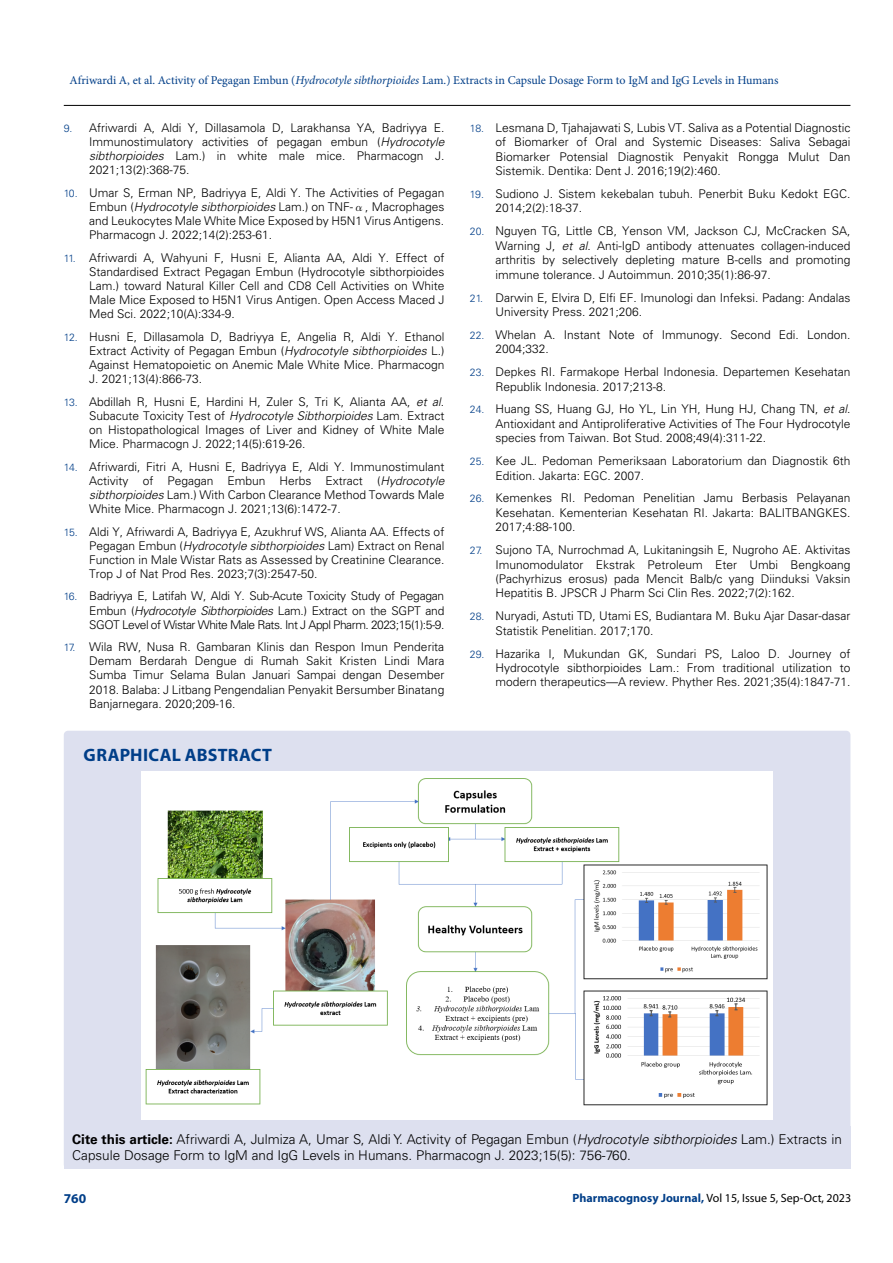
<style>
.page{position:relative;width:893px;height:1263px;background:#fff}
.page>*{position:absolute;margin:0;border:0;box-sizing:border-box;transform-origin:0 0}
.t1{font:700 18px "Myriad Pro";letter-spacing:.015em;color:#003e88}
.t2{font:300 13.5px/16.2px "Univers LT Std";color:#000}
.t3{font:700 13.5px "Myriad Pro";color:#003e88}
.t4{font:300 12px/14.1px "Univers LT Std";color:#000;text-align:justify}
.t5{font:12px "Minion Pro";color:#003e88}
.t6{font:12px "Myriad Pro";color:#000}
.s1{font-style:italic}
.s2{font-size:10.5px;color:#003e88}
.s3{font-family:"MS Mincho";font-weight:400}
.s4{font-weight:700}
.s5{font-weight:700;color:#003e88}
</style>
<div class="page">
<hr style="left:64px;top:105px;width:786px;height:1px;background:#000">
<div style="left:64px;top:731px;width:786px;height:438px;background:#dde0ef;border-radius:4px"></div>
<img style="left:142px;top:772px;width:630px;height:347px">
<p class="t5" style="left:69px;top:72px;width:710px">Afriwardi A, et al. Activity of Pegagan Embun (<span class="s1">Hydrocotyle sibthorpioides</span> Lam.) Extracts in Capsule Dosage Form to IgM and IgG Levels in Humans</p>
<p class="t4" style="left:89px;top:121px;width:357px;text-indent:-26px"><span class="s2">9.</span> Afriwardi A, Aldi Y, Dillasamola D, Larakhansa YA, Badriyya E.<br>Immunostimulatory activities of pegagan embun (<span class="s1">Hydrocotyle sibthorpioides</span> Lam.) in white male mice. Pharmacogn J.<br>2021;13(2):368-75.</p>
<p class="t4" style="left:89px;top:186px;width:357px;text-indent:-26px"><span class="s2">10.</span> Umar S, Erman NP, Badriyya E, Aldi Y. The Activities of Pegagan Embun (<span class="s1">Hydrocotyle sibthorpioides</span> Lam.) on TNF-<span class="s3">α</span>, Macrophages and Leukocytes Male White Mice Exposed by H5N1 Virus Antigens.<br>Pharmacogn J. 2022;14(2):253-61.</p>
<p class="t4" style="left:89px;top:250px;width:357px;text-indent:-26px"><span class="s2">11.</span> Afriwardi A, Wahyuni F, Husni E, Alianta AA, Aldi Y. Effect of Standardised Extract Pegagan Embun (Hydrocotyle sibthorpioides Lam.) toward Natural Killer Cell and CD8 Cell Activities on White Male Mice Exposed to H5N1 Virus Antigen. Open Access Maced J Med Sci. 2022;10(A):334-9.</p>
<p class="t4" style="left:89px;top:329px;width:357px;text-indent:-26px"><span class="s2">12.</span> Husni E, Dillasamola D, Badriyya E, Angelia R, Aldi Y. Ethanol Extract Activity of Pegagan Embun (<span class="s1">Hydrocotyle sibthorpioides</span> L.)<br>Against Hematopoietic on Anemic Male White Mice. Pharmacogn J. 2021;13(4):866-73.</p>
<p class="t4" style="left:89px;top:394px;width:357px;text-indent:-26px"><span class="s2">13.</span> Abdillah R, Husni E, Hardini H, Zuler S, Tri K, Alianta AA, <span class="s1">et al</span>.<br>Subacute Toxicity Test of <span class="s1">Hydrocotyle Sibthorpioides</span> Lam. Extract on Histopathological Images of Liver and Kidney of White Male Mice. Pharmacogn J. 2022;14(5):619-26.</p>
<p class="t4" style="left:89px;top:459px;width:357px;text-indent:-26px"><span class="s2">14.</span> Afriwardi, Fitri A, Husni E, Badriyya E, Aldi Y. Immunostimulant Activity of Pegagan Embun Herbs Extract (<span class="s1">Hydrocotyle sibthorpioides</span> Lam.) With Carbon Clearance Method Towards Male White Mice. Pharmacogn J. 2021;13(6):1472-7.</p>
<p class="t4" style="left:89px;top:524px;width:357px;text-indent:-26px"><span class="s2">15.</span> Aldi Y, Afriwardi A, Badriyya E, Azukhruf WS, Alianta AA. Effects of Pegagan Embun (<span class="s1">Hydrocotyle sibthorpioides</span> Lam) Extract on Renal Function in Male Wistar Rats as Assessed by Creatinine Clearance.<br>Trop J of Nat Prod Res. 2023;7(3):2547-50.</p>
<p class="t4" style="left:89px;top:589px;width:357px;text-indent:-26px"><span class="s2">16.</span> Badriyya E, Latifah W, Aldi Y. Sub-Acute Toxicity Study of Pegagan Embun (<span class="s1">Hydrocotyle Sibthorpioides</span> Lam.) Extract on the SGPT and SGOT Level of Wistar White Male Rats. Int J Appl Pharm. 2023;15(1):5-9.</p>
<p class="t4" style="left:89px;top:640px;width:357px;text-indent:-26px"><span class="s2">17.</span> Wila RW, Nusa R. Gambaran Klinis dan Respon Imun Penderita Demam Berdarah Dengue di Rumah Sakit Kristen Lindi Mara Sumba Timur Selama Bulan Januari Sampai dengan Desember 2018. Balaba: J Litbang Pengendalian Penyakit Bersumber Binatang Banjarnegara. 2020;209-16.</p>
<p class="t4" style="left:495px;top:121px;width:357px;text-indent:-26px"><span class="s2">18.</span> Lesmana D, Tjahajawati S, Lubis VT. Saliva as a Potential Diagnostic of Biomarker of Oral and Systemic Diseases: Saliva Sebagai Biomarker Potensial Diagnostik Penyakit Rongga Mulut Dan Sistemik. Dentika: Dent J. 2016;19(2):460.</p>
<p class="t4" style="left:495px;top:187px;width:357px;text-indent:-26px"><span class="s2">19.</span> Sudiono J. Sistem kekebalan tubuh. Penerbit Buku Kedokt EGC.<br>2014;2(2):18-37.</p>
<p class="t4" style="left:495px;top:224px;width:357px;text-indent:-26px"><span class="s2">20.</span> Nguyen TG, Little CB, Yenson VM, Jackson CJ, McCracken SA, Warning J, <span class="s1">et al</span>. Anti-IgD antibody attenuates collagen-induced arthritis by selectively depleting mature B-cells and promoting immune tolerance. J Autoimmun. 2010;35(1):86-97.</p>
<p class="t4" style="left:495px;top:290px;width:357px;text-indent:-26px"><span class="s2">21.</span> Darwin E, Elvira D, Elfi EF. Imunologi dan Infeksi. Padang: Andalas<br>University Press. 2021;206.</p>
<p class="t4" style="left:495px;top:327px;width:357px;text-indent:-26px"><span class="s2">22.</span> Whelan A. Instant Note of Immunogy. Second Edi. London.<br>2004;332.</p>
<p class="t4" style="left:495px;top:365px;width:357px;text-indent:-26px"><span class="s2">23.</span> Depkes RI. Farmakope Herbal Indonesia. Departemen Kesehatan<br>Republik Indonesia. 2017;213-8.</p>
<p class="t4" style="left:495px;top:402px;width:357px;text-indent:-26px"><span class="s2">24.</span> Huang SS, Huang GJ, Ho YL, Lin YH, Hung HJ, Chang TN, <span class="s1">et al</span>.<br>Antioxidant and Antiproliferative Activities of The Four Hydrocotyle species from Taiwan. Bot Stud. 2008;49(4):311-22.</p>
<p class="t4" style="left:495px;top:454px;width:357px;text-indent:-26px"><span class="s2">25.</span> Kee JL. Pedoman Pemeriksaan Laboratorium dan Diagnostik 6th<br>Edition. Jakarta: EGC. 2007.</p>
<p class="t4" style="left:495px;top:491px;width:357px;text-indent:-26px"><span class="s2">26.</span> Kemenkes RI. Pedoman Penelitian Jamu Berbasis Pelayanan Kesehatan. Kementerian Kesehatan RI. Jakarta: BALITBANGKES.<br>2017;4:88-100.</p>
<p class="t4" style="left:495px;top:543px;width:357px;text-indent:-26px"><span class="s2">27.</span> Sujono TA, Nurrochmad A, Lukitaningsih E, Nugroho AE. Aktivitas Imunomodulator Ekstrak Petroleum Eter Umbi Bengkoang (Pachyrhizus erosus) pada Mencit Balb/c yang Diinduksi Vaksin Hepatitis B. JPSCR J Pharm Sci Clin Res. 2022;7(2):162.</p>
<p class="t4" style="left:495px;top:609px;width:357px;text-indent:-26px"><span class="s2">28.</span> Nuryadi, Astuti TD, Utami ES, Budiantara M. Buku Ajar Dasar-dasar<br>Statistik Penelitian. 2017;170.</p>
<p class="t4" style="left:495px;top:646px;width:357px;text-indent:-26px"><span class="s2">29.</span> Hazarika I, Mukundan GK, Sundari PS, Laloo D. Journey of Hydrocotyle sibthorpioides Lam.: From traditional utilization to modern therapeutics—A review. Phyther Res. 2021;35(4):1847-71.</p>
<h1 class="t1" style="left:84px;top:743px;width:190px">GRAPHICAL ABSTRACT</h1>
<p class="t2" style="left:72px;top:1131px;width:771px"><span class="s4">Cite this article:</span> Afriwardi A, Julmiza A, Umar S, Aldi Y. Activity of Pegagan Embun (<span class="s1">Hydrocotyle sibthorpioides</span> Lam.) Extracts in<br>Capsule Dosage Form to IgM and IgG Levels in Humans. Pharmacogn J. 2023;15(5): 756-760.</p>
<p class="t3" style="left:64px;top:1189px;width:24px">760</p>
<p class="t6" style="left:572px;top:1190px;width:280px"><span class="s5">Pharmacognosy Journal,</span> Vol 15, Issue 5, Sep-Oct, 2023</p>
</div>
